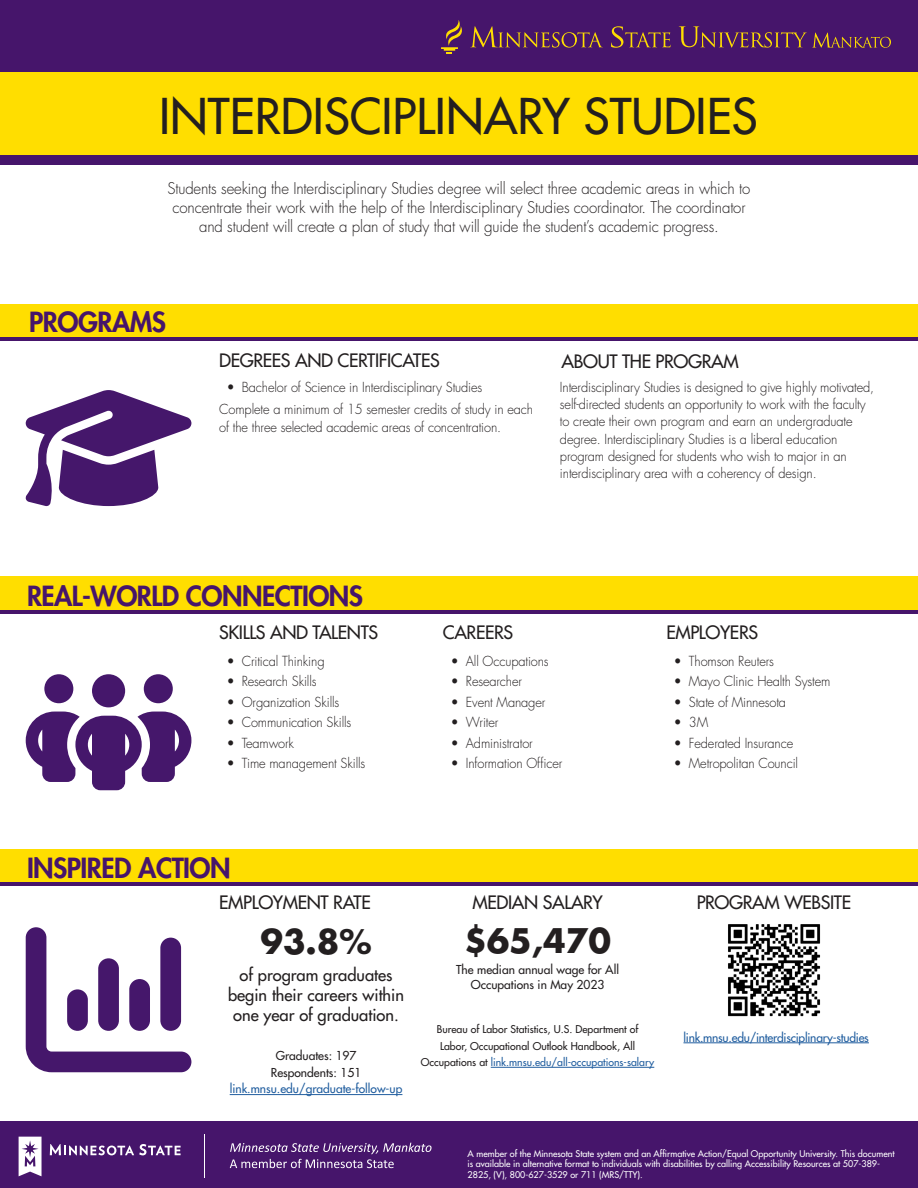
<style>
.page{position:relative;width:918px;height:1188px;background:#fff}
.page>*{position:absolute;margin:0;border:0;box-sizing:border-box;transform-origin:0 0}
.Program_Title-GREP_Styles{font:500 48px "Futura Std";color:#231f20}
.t1{font:700 33px "Futura Std";color:#231f20}
.Heads{font:800 27px "Futura Std";letter-spacing:-.02em;color:#46156b}
.Heads-2{font:500 18px "Futura Std";letter-spacing:-.02em;color:#231f20}
.Body{font:500 18px "Futura Std";letter-spacing:-.02em;color:#231f20}
.t2{font:500 16.5px/19.8px "Futura Std";color:#231f20;text-align:center}
.Body-2{font:300 15.75px/18.9px "Futura Std";letter-spacing:-.01em;color:#231f20;text-align:center;scale:.95 1}
.Body-3{font:300 13.5px/17.2px "Futura Std";letter-spacing:-.01em;color:#231f20;scale:.95 1}
.t3{font:500 12px/14.4px "Futura Std";color:#231f20;text-align:center}
.Heads-3{font:500 12px "Futura Std";letter-spacing:-.02em;color:#215e9f}
.Heads-4{font:500 12px "Futura Std";color:#215e9f}
.t4{font:500 10.5px/16.5px "Futura Std";color:#231f20;text-align:center}
.t5{font:500 9px/10.8px "Futura Std";color:#fff}
.s1{color:#215e9f}
</style>
<div class="page">
<div style="left:0;top:304px;width:918px;height:35px;background:#ffde00"></div>
<div style="left:0;top:576px;width:918px;height:35px;background:#ffde00"></div>
<div style="left:0;top:849px;width:918px;height:34px;background:#ffde00"></div>
<hr style="left:0;top:337px;width:918px;height:4px;background:#46156b">
<hr style="left:0;top:610px;width:918px;height:4px;background:#46156b">
<hr style="left:0;top:882px;width:918px;height:4px;background:#46156b">
<div style="left:0;top:1121px;width:918px;height:67px;background:#46156b"></div>
<svg style="left:50px;top:1144px;width:131px;height:11px"></svg>
<svg style="left:19px;top:1137px;width:23px;height:39px"></svg>
<hr style="left:204px;top:1135px;width:1px;height:43px;background:#fff">
<svg style="left:230px;top:1143px;width:202px;height:25px"></svg>
<div style="left:0;top:71px;width:918px;height:88px;background:#ffde00"></div>
<div style="left:0;top:0;width:918px;height:71px;background:#46156b"></div>
<div style="left:0;top:155px;width:918px;height:10px;background:#46156b"></div>
<svg style="left:470px;top:26px;width:421px;height:46px"></svg>
<svg style="left:441px;top:20px;width:21px;height:33px"></svg>
<svg style="left:26px;top:674px;width:165px;height:116px"></svg>
<svg style="left:25px;top:390px;width:166px;height:116px"></svg>
<svg style="left:26px;top:927px;width:165px;height:145px"></svg>
<hr style="left:230px;top:1094px;width:172px;height:1px;background:#215e9f">
<hr style="left:491px;top:1067px;width:163px;height:1px;background:#215e9f">
<img style="left:728px;top:924px;width:93px;height:93px">
<hr style="left:683px;top:1043px;width:186px;height:1px;background:#215e9f">
<p class="Program_Title-GREP_Styles" style="left:159px;top:87px;width:600px">INTERDISCIPLINARY STUDIES</p>
<p class="Body-2" style="left:168px;top:180px;width:615px">Students seeking the Interdisciplinary Studies degree will select three academic areas in which to concentrate their work with the help of the Interdisciplinary Studies coordinator. The coordinator and student will create a plan of study that will guide the student’s academic progress.</p>
<p class="Heads" style="left:29px;top:305px;width:138px">PROGRAMS</p>
<p class="Heads-2" style="left:219px;top:350px;width:222px">DEGREES AND CERTIFICATES</p>
<p class="Body-3" style="left:227px;top:379px;width:271px">• Bachelor of Science in Interdisciplinary Studies</p>
<p class="Body-3" style="left:219px;top:401px;width:332px">Complete a minimum of 15 semester credits of study in each of the three selected academic areas of concentration.</p>
<p class="Heads-2" style="left:562px;top:350px;width:179px">ABOUT THE PROGRAM</p>
<p class="Body-3" style="left:560px;top:379px;width:332px">Interdisciplinary Studies is designed to give highly motivated, self-directed students an opportunity to work with the faculty to create their own program and earn an undergraduate degree. Interdisciplinary Studies is a liberal education program designed for students who wish to major in an interdisciplinary area with a coherency of design.</p>
<p class="Heads" style="left:27px;top:579px;width:338px">REAL-WORLD CONNECTIONS</p>
<p class="Heads-2" style="left:219px;top:621px;width:160px">SKILLS AND TALENTS</p>
<p class="Body-3" style="left:227px;top:653px;width:105px">• Critical Thinking</p>
<p class="Body-3" style="left:227px;top:673px;width:96px">• Research Skills</p>
<p class="Body-3" style="left:227px;top:694px;width:120px">• Organization Skills</p>
<p class="Body-3" style="left:227px;top:714px;width:133px">• Communication Skills</p>
<p class="Body-3" style="left:227px;top:734px;width:72px">• Teamwork</p>
<p class="Body-3" style="left:227px;top:755px;width:147px">• Time management Skills</p>
<p class="Heads" style="left:27px;top:851px;width:205px">INSPIRED ACTION</p>
<p class="Body" style="left:443px;top:621px;width:72px">CAREERS</p>
<p class="Heads-2" style="left:666px;top:621px;width:93px">EMPLOYERS</p>
<p class="Body-3" style="left:451px;top:653px;width:105px">• All Occupations</p>
<p class="Body-3" style="left:451px;top:673px;width:77px">• Researcher</p>
<p class="Body-3" style="left:451px;top:694px;width:101px">• Event Manager</p>
<p class="Body-3" style="left:451px;top:714px;width:52px">• Writer</p>
<p class="Body-3" style="left:451px;top:734px;width:88px">• Administrator</p>
<p class="Body-3" style="left:451px;top:755px;width:119px">• Information Officer</p>
<p class="Body-3" style="left:674px;top:653px;width:107px">• Thomson Reuters</p>
<p class="Body-3" style="left:674px;top:673px;width:166px">• Mayo Clinic Health System</p>
<p class="Body-3" style="left:674px;top:694px;width:120px">• State of Minnesota</p>
<p class="Body-3" style="left:674px;top:714px;width:38px">• 3M</p>
<p class="Body-3" style="left:674px;top:734px;width:127px">• Federated Insurance</p>
<p class="Body-3" style="left:674px;top:755px;width:132px">• Metropolitan Council</p>
<p class="Heads-2" style="left:219px;top:891px;width:153px">EMPLOYMENT RATE</p>
<p class="Heads-2" style="left:473px;top:891px;width:132px">MEDIAN SALARY</p>
<p class="t1" style="left:260px;top:920px;width:113px">93.8%</p>
<p class="t2" style="left:228px;top:965px;width:178px">of program graduates begin their careers within one year of graduation.</p>
<p class="t3" style="left:276px;top:1049px;width:82px">Graduates: 197</p>
<p class="t3" style="left:271px;top:1065px;width:92px">Respondents: 151</p>
<p class="Heads-4" style="left:230px;top:1081px;width:174px">link.mnsu.edu/graduate-follow-up</p>
<p class="t1" style="left:464px;top:919px;width:149px">$65,470</p>
<p class="t3" style="left:456px;top:963px;width:164px">The median annual wage for All<br>Occupations in May 2023</p>
<p class="t4" style="left:421px;top:1021px;width:235px">Bureau of Labor Statistics, U.S. Department of<br>Labor, Occupational Outlook Handbook, All<br>Occupations at <span class="s1">link.mnsu.edu/all-occupations-salary</span></p>
<p class="Heads-2" style="left:697px;top:891px;width:156px">PROGRAM WEBSITE</p>
<p class="Heads-3" style="left:683px;top:1030px;width:187px">link.mnsu.edu/interdisciplinary-studies</p>
<p class="t5" style="left:468px;top:1148px;width:428px">A member of the Minnesota State system and an Affirmative Action/Equal Opportunity University. This document is available in alternative format to individuals with disabilities by calling Accessibility Resources at 507-389-<br>2825, (V), 800-627-3529 or 711 (MRS/TTY).</p>
</div>
